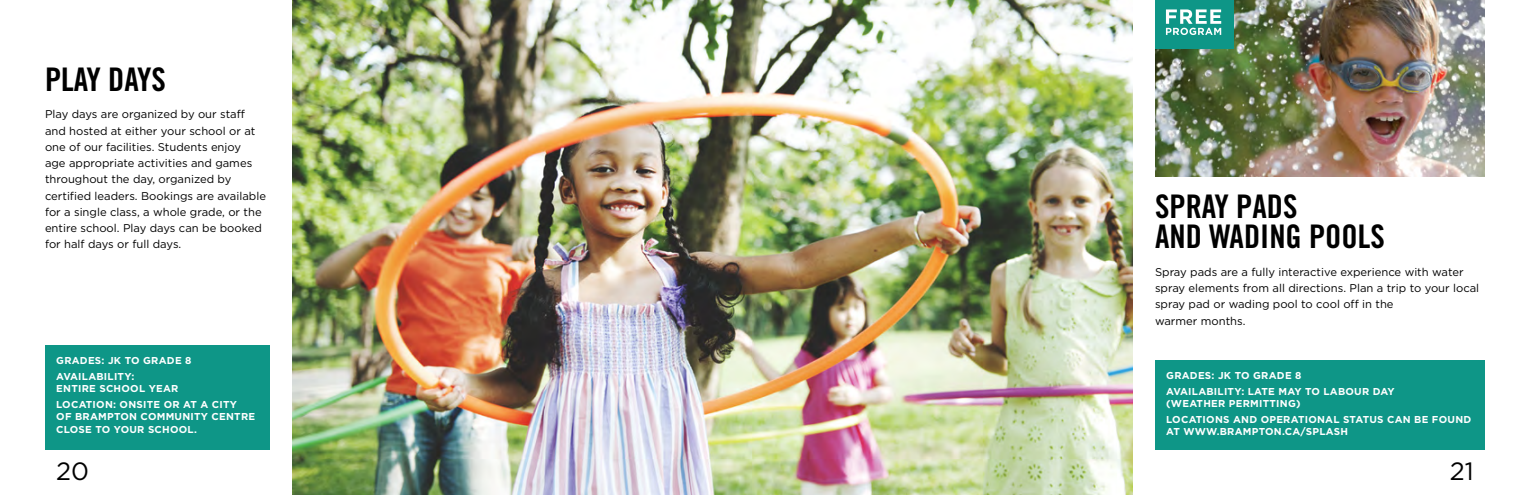
<style>
.page{position:relative;width:1530px;height:495px;background:#fff}
.page>*{position:absolute;margin:0;border:0;box-sizing:border-box;transform-origin:0 0}
.t1{font:32.5px/30px "Trade Gothic LT Std Bd Cn 20";color:#000}
.t2{font:25px "Gotham";color:#000}
.t3{font:11.25px/16.2px "Gotham";color:#000}
.t4{font:700 10px/15.4px "Gotham";letter-spacing:.025em;color:#fff}
</style>
<div class="page">
<div style="left:45px;top:345px;width:225px;height:105px;background:#0e9687"></div>
<div style="left:1155px;top:360px;width:330px;height:90px;background:#0e9687"></div>
<img style="left:1155px;top:0;width:330px;height:176px">
<img style="left:292px;top:0;width:840px;height:495px">
<div style="left:1155px;top:0;width:79px;height:49px;background:#0e9687"></div>
<svg style="left:1166px;top:9px;width:55px;height:26px"></svg>
<h1 class="t1" style="left:45px;top:64px;width:122px">PLAY DAYS</h1>
<p class="t3" style="left:45px;top:106px;width:223px">Play days are organized by our staff and hosted at either your school or at one of our facilities. Students enjoy<br>age appropriate activities and games throughout the day, organized by certified leaders. Bookings are available for a single class, a whole grade, or the entire school. Play days can be booked for half days or full days.</p>
<p class="t4" style="left:56px;top:353px;width:137px">GRADES: JK TO GRADE 8<br>AVAILABILITY:</p>
<p class="t4" style="left:56px;top:381px;width:182px">ENTIRE SCHOOL YEAR<br>LOCATION: ONSITE OR AT A CITY</p>
<p class="t4" style="left:56px;top:410px;width:200px;line-height:12.5px">OF BRAMPTON COMMUNITY CENTRE<br>CLOSE TO YOUR SCHOOL.</p>
<h1 class="t1" style="left:1155px;top:192px;width:231px">SPRAY PADS<br>AND WADING POOLS</h1>
<p class="t3" style="left:1155px;top:264px;width:326px">Spray pads are a fully interactive experience with water spray elements from all directions. Plan a trip to your local spray pad or wading pool to cool off in the<br>warmer months.</p>
<p class="t4" style="left:1166px;top:368px;width:230px">GRADES: JK TO GRADE 8<br>AVAILABILITY: LATE MAY TO LABOUR DAY</p>
<p class="t4" style="left:1166px;top:396px;width:307px">(WEATHER PERMITTING)<br>LOCATIONS AND OPERATIONAL STATUS CAN BE FOUND</p>
<p class="t4" style="left:1166px;top:424px;width:183px">AT WWW.BRAMPTON.CA/SPLASH</p>
<h2 class="t2" style="left:56px;top:457px;width:34px">20</h2>
<h2 class="t2" style="left:1450px;top:457px;width:25px">21</h2>
</div>
